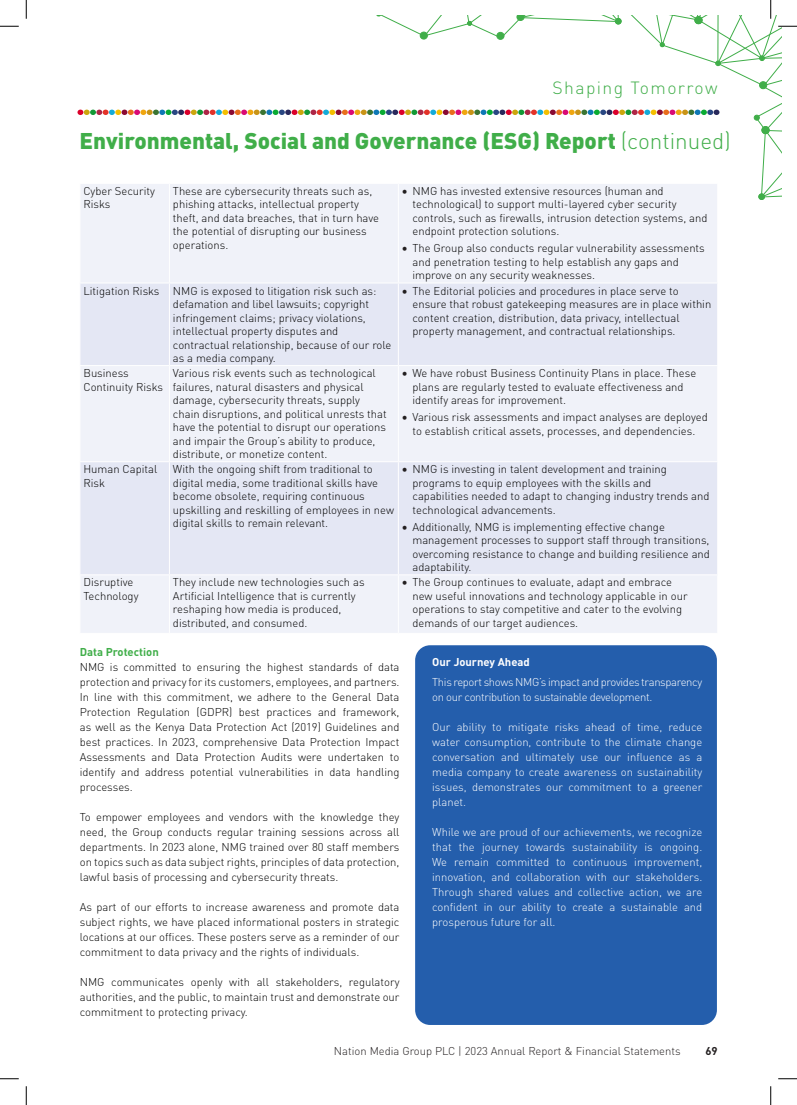
<style>
.page{position:relative;width:797px;height:1105px;background:#fff}
.page>*{position:absolute;margin:0;border:0;box-sizing:border-box;transform-origin:0 0}
.t1{font:900 22.5px "DIN Pro";color:#40ae49}
.t2{font:300 17.5px "DIN Pro";letter-spacing:.08em;color:#40ae49}
.t3{font:300 11.25px/13.5px "DIN Pro";color:#000}
.t4{font:300 11.25px/15px "DIN Pro";letter-spacing:-.03em;color:#fff;text-align:justify}
.t5{font:300 11.25px "DIN Pro";color:#231f20}
.t6{font:700 11.25px "DIN Pro";color:#fff}
.t7{font:700 11.25px "DIN Pro";color:#40ae49}
.t8{font:700 11.25px "DIN Pro";color:#231f20}
.s1{font-weight:300}
.s2{font-family:"Minion Pro";font-weight:400;font-size:15px;color:#231f20}
</style>
<div class="page">
<div style="left:415px;top:645px;width:302px;height:380px;background:#245eac;border-radius:15px"></div>
<div style="left:81px;top:200px;width:636px;height:433px;background:#f0f2f9"></div>
<svg style="left:80px;top:284px;width:637px;height:290px;fill:#e4e7f4"></svg>
<hr style="left:169px;top:184px;width:1px;height:99px;background:#fff">
<hr style="left:398px;top:184px;width:1px;height:99px;background:#fff">
<hr style="left:79px;top:283px;width:90px;height:1px;background:#fff">
<hr style="left:169px;top:283px;width:229px;height:1px;background:#fff">
<hr style="left:169px;top:283px;width:1px;height:82px;background:#fff">
<hr style="left:398px;top:283px;width:320px;height:1px;background:#fff">
<hr style="left:398px;top:283px;width:1px;height:82px;background:#fff">
<hr style="left:79px;top:365px;width:90px;height:1px;background:#fff">
<hr style="left:169px;top:365px;width:229px;height:1px;background:#fff">
<hr style="left:169px;top:366px;width:1px;height:95px;background:#fff">
<hr style="left:398px;top:365px;width:320px;height:1px;background:#fff">
<hr style="left:398px;top:366px;width:1px;height:95px;background:#fff">
<hr style="left:79px;top:461px;width:90px;height:1px;background:#fff">
<hr style="left:169px;top:461px;width:229px;height:1px;background:#fff">
<hr style="left:169px;top:462px;width:1px;height:112px;background:#fff">
<hr style="left:398px;top:461px;width:320px;height:1px;background:#fff">
<hr style="left:398px;top:462px;width:1px;height:112px;background:#fff">
<hr style="left:79px;top:574px;width:90px;height:1px;background:#fff">
<hr style="left:169px;top:574px;width:229px;height:1px;background:#fff">
<hr style="left:169px;top:575px;width:1px;height:58px;background:#fff">
<hr style="left:398px;top:574px;width:320px;height:1px;background:#fff">
<hr style="left:398px;top:575px;width:1px;height:58px;background:#fff">
<svg style="left:0;top:25px;width:19px;height:2px"></svg>
<svg style="left:0;top:1078px;width:19px;height:1px"></svg>
<svg style="left:778px;top:1078px;width:19px;height:1px"></svg>
<svg style="left:25px;top:0;width:2px;height:19px"></svg>
<svg style="left:25px;top:1086px;width:2px;height:19px"></svg>
<svg style="left:77px;top:0;width:720px;height:200px"></svg>
<svg style="left:770px;top:1086px;width:1px;height:19px"></svg>
<h2 class="t2" style="left:552px;top:74px;width:166px">Shaping Tomorrow</h2>
<p class="t1" style="left:79px;top:121px;width:653px">Environmental, Social and Governance (ESG) Report <span class="s1">(continued)</span></p>
<p class="t3" style="left:83px;top:183px;width:73px">Cyber Security<br>Risks</p>
<p class="t3" style="left:173px;top:183px;width:208px">These are cybersecurity threats such as, phishing attacks, intellectual property theft, and data breaches, that in turn have the potential of disrupting our business operations.</p>
<p class="t3" style="left:412px;top:183px;width:296px;text-indent:-11px"><span class="s2">•</span> NMG has invested extensive resources (human and technological) to support multi-layered cyber security controls, such as firewalls, intrusion detection systems, and endpoint protection solutions.</p>
<p class="t3" style="left:412px;top:241px;width:294px;text-indent:-11px"><span class="s2">•</span> The Group also conducts regular vulnerability assessments and penetration testing to help establish any gaps and improve on any security weaknesses.</p>
<p class="t3" style="left:83px;top:283px;width:77px">Litigation Risks</p>
<p class="t3" style="left:173px;top:283px;width:220px">NMG is exposed to litigation risk such as: defamation and libel lawsuits; copyright infringement claims; privacy violations, intellectual property disputes and contractual relationship, because of our role as a media company.</p>
<p class="t3" style="left:412px;top:283px;width:300px;text-indent:-11px"><span class="s2">•</span> The Editorial policies and procedures in place serve to ensure that robust gatekeeping measures are in place within content creation, distribution, data privacy, intellectual property management, and contractual relationships.</p>
<p class="t3" style="left:83px;top:365px;width:81px">Business<br>Continuity Risks</p>
<p class="t3" style="left:173px;top:365px;width:215px">Various risk events such as technological failures, natural disasters and physical damage, cybersecurity threats, supply chain disruptions, and political unrests that have the potential to disrupt our operations and impair the Group’s ability to produce, distribute, or monetize content.</p>
<p class="t3" style="left:412px;top:365px;width:285px;text-indent:-11px"><span class="s2">•</span> We have robust Business Continuity Plans in place. These plans are regularly tested to evaluate effectiveness and identify areas for improvement.</p>
<p class="t3" style="left:402px;top:409px;width:307px;text-align:center"><span class="s2">•</span> Various risk assessments and impact analyses are deployed to establish critical assets, processes, and dependencies.</p>
<p class="t3" style="left:83px;top:461px;width:75px">Human Capital<br>Risk</p>
<p class="t3" style="left:173px;top:461px;width:222px">With the ongoing shift from traditional to digital media, some traditional skills have become obsolete, requiring continuous upskilling and reskilling of employees in new digital skills to remain relevant.</p>
<p class="t3" style="left:412px;top:461px;width:298px;text-indent:-11px"><span class="s2">•</span> NMG is investing in talent development and training programs to equip employees with the skills and capabilities needed to adapt to changing industry trends and technological advancements.</p>
<p class="t3" style="left:412px;top:519px;width:299px;text-indent:-11px"><span class="s2">•</span> Additionally, NMG is implementing effective change management processes to support staff through transitions, overcoming resistance to change and building resilience and adaptability.</p>
<p class="t3" style="left:83px;top:575px;width:57px">Disruptive<br>Technology</p>
<p class="t3" style="left:173px;top:575px;width:193px">They include new technologies such as Artificial Intelligence that is currently reshaping how media is produced, distributed, and consumed.</p>
<p class="t3" style="left:412px;top:575px;width:276px;text-indent:-11px"><span class="s2">•</span> The Group continues to evaluate, adapt and embrace new useful innovations and technology applicable in our operations to stay competitive and cater to the evolving demands of our target audiences.</p>
<p class="t7" style="left:80px;top:643px;width:80px">Data Protection</p>
<p class="t3" style="left:80px;top:659px;width:321px;line-height:15px;text-align:justify">NMG is committed to ensuring the highest standards of data protection and privacy for its customers, employees, and partners.<br>In line with this commitment, we adhere to the General Data Protection Regulation (GDPR) best practices and framework, as well as the Kenya Data Protection Act (2019) Guidelines and best practices. In 2023, comprehensive Data Protection Impact Assessments and Data Protection Audits were undertaken to identify and address potential vulnerabilities in data handling processes.</p>
<p class="t3" style="left:80px;top:809px;width:321px;line-height:15px;text-align:justify">To empower employees and vendors with the knowledge they need, the Group conducts regular training sessions across all departments. In 2023 alone, NMG trained over 80 staff members on topics such as data subject rights, principles of data protection, lawful basis of processing and cybersecurity threats.</p>
<p class="t3" style="left:80px;top:899px;width:321px;line-height:15px;text-align:justify">As part of our efforts to increase awareness and promote data subject rights, we have placed informational posters in strategic locations at our offices. These posters serve as a reminder of our commitment to data privacy and the rights of individuals.</p>
<p class="t3" style="left:80px;top:974px;width:321px;line-height:15px;text-align:justify">NMG communicates openly with all stakeholders, regulatory authorities, and the public, to maintain trust and demonstrate our commitment to protecting privacy.</p>
<p class="t6" style="left:432px;top:652px;width:99px">Our Journey Ahead</p>
<p class="t4" style="left:432px;top:674px;width:271px">This report shows NMG’s impact and provides transparency on our contribution to sustainable development.</p>
<p class="t4" style="left:432px;top:719px;width:271px">Our ability to mitigate risks ahead of time, reduce water consumption, contribute to the climate change conversation and ultimately use our influence as a media company to create awareness on sustainability issues, demonstrates our commitment to a greener planet.</p>
<p class="t4" style="left:432px;top:824px;width:271px">While we are proud of our achievements, we recognize that the journey towards sustainability is ongoing.<br>We remain committed to continuous improvement, innovation, and collaboration with our stakeholders.<br>Through shared values and collective action, we are confident in our ability to create a sustainable and prosperous future for all.</p>
<p class="t5" style="left:334px;top:1042px;width:348px">Nation Media Group PLC | 2023 Annual Report &amp; Financial Statements</p>
<p class="t8" style="left:705px;top:1041px;width:14px">69</p>
</div>
